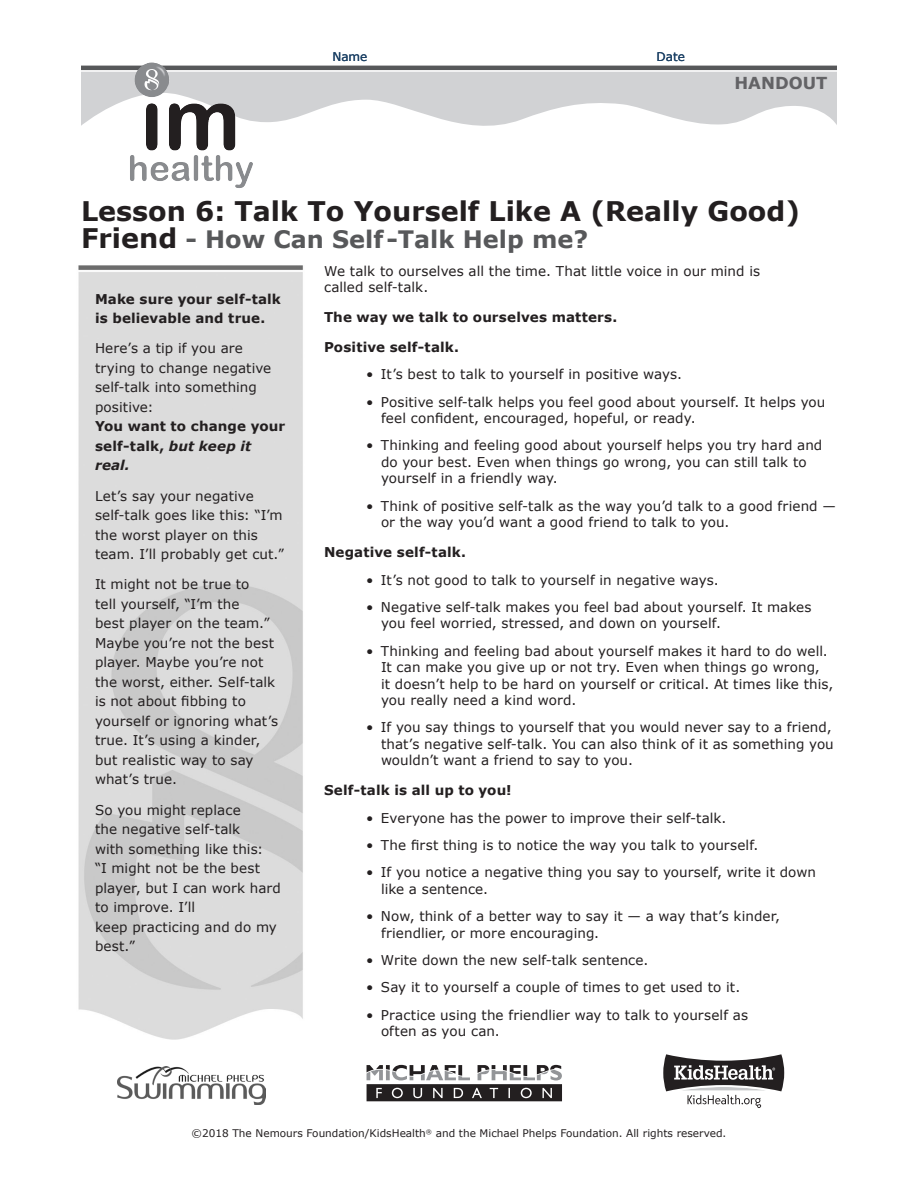
<style>
.page{position:relative;width:918px;height:1188px;background:#fff}
.page>*{position:absolute;margin:0;border:0;box-sizing:border-box;transform-origin:0 0}
.t1{font:700 27px "Verdana";color:#231f20}
.t2{font:700 24px "Verdana";color:#57585a}
.t3{font:700 16.5px "Verdana";color:#636366}
.rrBody{font:13.5px/19.5px "Verdana";letter-spacing:.005em;color:#231f20}
.rrBody-2{font:700 13.5px/19.5px "Verdana";letter-spacing:.01em;color:#231f20}
.t4{font:12px "Verdana";color:#1b4064}
.t5{font:10.5px "Verdana";color:#231f20}
.s1{font-size:27px;color:#231f20}
.s2{font-weight:700}
.s3{font-weight:700;font-style:italic}
</style>
<div class="page">
<svg style="left:81px;top:72px;width:756px;height:69px;fill:#d1d2d4"></svg>
<hr style="left:81px;top:66px;width:756px;height:4px;background:#57585a">
<svg style="left:146px;top:103px;width:12px;height:47px"></svg>
<svg style="left:169px;top:103px;width:13px;height:47px"></svg>
<svg style="left:135px;top:63px;width:34px;height:34px"></svg>
<svg style="left:367px;top:1065px;width:195px;height:36px"></svg>
<svg style="left:663px;top:1054px;width:122px;height:54px"></svg>
<img style="left:117px;top:1066px;width:148px;height:38px">
<img style="left:78px;top:265px;width:225px;height:774px">
<p class="t4" style="left:332px;top:49px;width:37px">Name</p>
<p class="t4" style="left:657px;top:49px;width:30px">Date</p>
<p class="t3" style="left:735px;top:72px;width:94px">HANDOUT</p>
<p class="t1" style="left:81px;top:194px;width:721px">Lesson 6: Talk To Yourself Like A (Really Good)</p>
<p class="t2" style="left:81px;top:224px;width:509px"><span class="s1">Friend</span> - How Can Self -Talk Help me?</p>
<p class="rrBody-2" style="left:95px;top:289px;width:187px">Make sure your self-talk is believable and true.</p>
<p class="rrBody" style="left:95px;top:339px;width:192px">Here’s a tip if you are trying to change negative self-talk into something positive:<br><span class="s2">You want to change your self-talk,</span> <span class="s3">but keep it real.</span></p>
<p class="rrBody" style="left:95px;top:486px;width:191px">Let’s say your negative self-talk goes like this: “I’m the worst player on this team. I’ll probably get cut.”</p>
<p class="rrBody" style="left:95px;top:575px;width:185px">It might not be true to<br>tell yourself, “I’m the<br>best player on the team.”<br>Maybe you’re not the best player. Maybe you’re not the worst, either. Self-talk is not about fibbing to yourself or ignoring what’s true. It’s using a kinder, but realistic way to say what’s true.</p>
<p class="rrBody" style="left:95px;top:800px;width:188px">So you might replace<br>the negative self-talk<br>with something like this:<br>“I might not be the best player, but I can work hard to improve. I’ll<br>keep practicing and do my best.”</p>
<p class="rrBody" style="left:324px;top:263px;width:438px;line-height:16.5px">We talk to ourselves all the time. That little voice in our mind is called self-talk.</p>
<p class="rrBody-2" style="left:324px;top:308px;width:295px">The way we talk to ourselves matters.</p>
<p class="rrBody-2" style="left:324px;top:338px;width:136px">Positive self-talk.</p>
<p class="rrBody" style="left:366px;top:365px;width:318px">• It’s best to talk to yourself in positive ways.</p>
<p class="rrBody" style="left:381px;top:394px;width:446px;line-height:16.5px;text-indent:-15px">• Positive self-talk helps you feel good about yourself. It helps you feel confident, encouraged, hopeful, or ready.</p>
<p class="rrBody" style="left:381px;top:438px;width:443px;line-height:16.5px;text-indent:-15px">• Thinking and feeling good about yourself helps you try hard and do your best. Even when things go wrong, you can still talk to yourself in a friendly way.</p>
<p class="rrBody" style="left:381px;top:498px;width:456px;line-height:16.5px;text-indent:-15px">• Think of positive self-talk as the way you’d talk to a good friend — or the way you’d want a good friend to talk to you.</p>
<p class="rrBody-2" style="left:324px;top:543px;width:144px">Negative self-talk.</p>
<p class="rrBody" style="left:366px;top:570px;width:354px">• It’s not good to talk to yourself in negative ways.</p>
<p class="rrBody" style="left:381px;top:599px;width:432px;line-height:16.5px;text-indent:-15px">• Negative self-talk makes you feel bad about yourself. It makes you feel worried, stressed, and down on yourself.</p>
<p class="rrBody" style="left:381px;top:643px;width:454px;line-height:16.5px;text-indent:-15px">• Thinking and feeling bad about yourself makes it hard to do well.<br>It can make you give up or not try. Even when things go wrong,<br>it doesn’t help to be hard on yourself or critical. At times like this, you really need a kind word.</p>
<p class="rrBody" style="left:381px;top:720px;width:454px;line-height:16.5px;text-indent:-15px">• If you say things to yourself that you would never say to a friend, that’s negative self-talk. You can also think of it as something you wouldn’t want a friend to say to you.</p>
<p class="rrBody-2" style="left:324px;top:781px;width:189px">Self-talk is all up to you!</p>
<p class="rrBody" style="left:366px;top:808px;width:362px">• Everyone has the power to improve their self-talk.</p>
<p class="rrBody" style="left:366px;top:836px;width:394px">• The first thing is to notice the way you talk to yourself.</p>
<p class="rrBody" style="left:381px;top:864px;width:436px;line-height:16.5px;text-indent:-15px">• If you notice a negative thing you say to yourself, write it down like a sentence.</p>
<p class="rrBody" style="left:381px;top:908px;width:401px;line-height:16.5px;text-indent:-15px">• Now, think of a better way to say it — a way that’s kinder, friendlier, or more encouraging.</p>
<p class="rrBody" style="left:366px;top:951px;width:284px">• Write down the new self-talk sentence.</p>
<p class="rrBody" style="left:366px;top:978px;width:376px">• Say it to yourself a couple of times to get used to it.</p>
<p class="rrBody" style="left:381px;top:1007px;width:369px;line-height:16.5px;text-indent:-15px">• Practice using the friendlier way to talk to yourself as often as you can.</p>
<p class="t5" style="left:192px;top:1127px;width:536px">©2018 The Nemours Foundation/KidsHealth<sup>®</sup> and the Michael Phelps Foundation. All rights reserved.</p>
</div>
